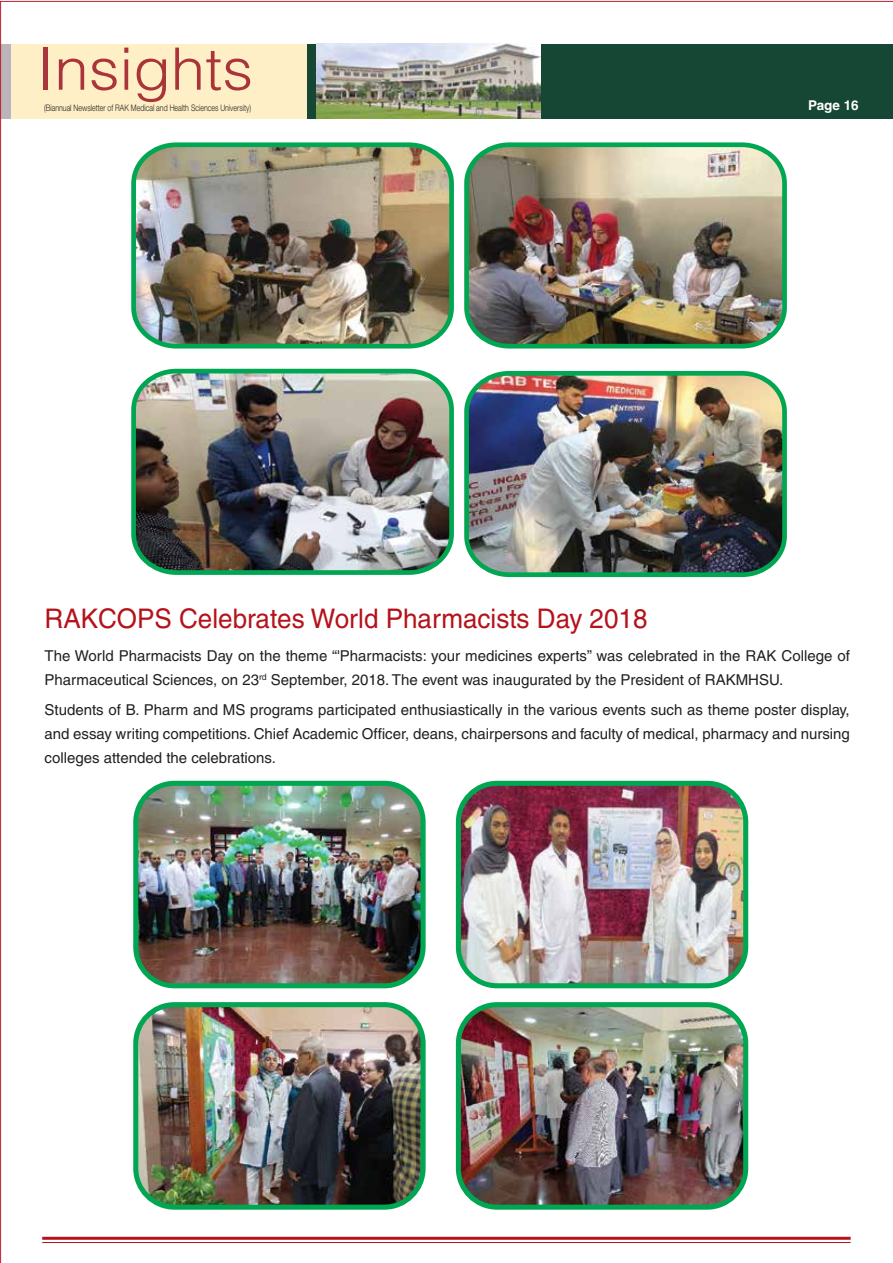
<style>
.page{position:relative;width:893px;height:1263px;background:#fff}
.page>*{position:absolute;margin:0;border:0;box-sizing:border-box;transform-origin:0 0}
.t1{font:300 58.5px "Helvetica";color:#a93439;scale:1.05 1}
.t2{font:27px "Helvetica";color:#b5121b;scale:.96 1}
.t3{font:15px/24px "Helvetica";color:#231f20}
.t4{font:700 13.5px "Helvetica";letter-spacing:-.005em;color:#fff}
.t5{font:300 9px "Helvetica Neue";color:#231f20;scale:.78 1}
</style>
<div class="page">
<img style="left:0;top:1px;width:893px;height:1262px">
<h1 class="t1" style="left:37px;top:32px;width:207px">Insights</h1>
<p class="t5" style="left:44px;top:102px;width:267px">(Biannual Newsletter of RAK Medical and Health Sciences University)</p>
<p class="t4" style="left:808px;top:97px;width:52px">Page 16</p>
<p class="t4" style="left:801px;top:100px;width:52px">Page 16</p>
<h2 class="t2" style="left:45px;top:602px;width:629px">RAKCOPS Celebrates World Pharmacists Day 2018</h2>
<p class="t3" style="left:45px;top:643px;width:807px">The World Pharmacists Day on the theme “'Pharmacists: your medicines experts” was celebrated in the RAK College of<br>Pharmaceutical Sciences, on 23<sup>rd</sup> September, 2018. The event was inaugurated by the President of RAKMHSU.</p>
<p class="t3" style="left:45px;top:697px;width:807px;text-align:justify">Students of B. Pharm and MS programs participated enthusiastically in the various events such as theme poster display, and essay writing competitions. Chief Academic Officer, deans, chairpersons and faculty of medical, pharmacy and nursing colleges attended the celebrations.</p>
</div>
